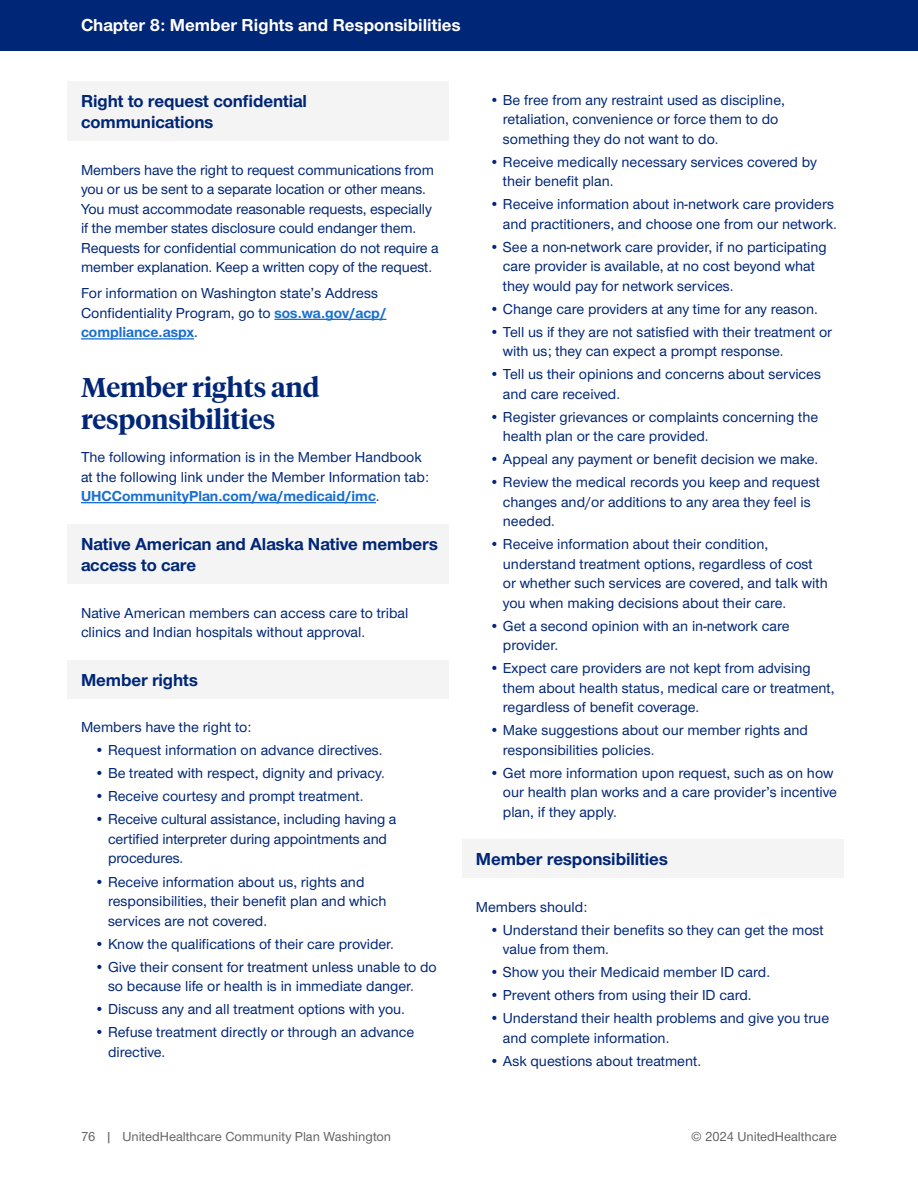
<style>
.page{position:relative;width:918px;height:1188px;background:#fff}
.page>*{position:absolute;margin:0;border:0;box-sizing:border-box;transform-origin:0 0}
.BLUE_MAIN_HEADER{font:600 27px/32.4px "UHC Serif Headline";letter-spacing:-.005em;color:#002677}
.BLUE_SUBHEAD{font:700 18px/21.6px "UHC Sans";letter-spacing:-.005em;color:#002677}
.t1{font:700 18px "UHC Sans";color:#fff}
.BODY{font:500 15px/19.5px "UHC Sans";color:#002677}
.t2{font:13.5px "UHC Sans";color:#636366}
.s1{font-weight:700;color:#196ecf}
</style>
<div class="page">
<div style="left:0;top:0;width:918px;height:51px;background:#002677"></div>
<div style="left:68px;top:81px;width:381px;height:60px;background:#f4f4f4"></div>
<hr style="left:274px;top:319px;width:112px;height:1px;background:#196ecf">
<hr style="left:81px;top:338px;width:113px;height:2px;background:#196ecf">
<hr style="left:81px;top:502px;width:295px;height:1px;background:#196ecf">
<div style="left:68px;top:524px;width:381px;height:60px;background:#f4f4f4"></div>
<div style="left:68px;top:660px;width:381px;height:39px;background:#f4f4f4"></div>
<div style="left:462px;top:840px;width:382px;height:38px;background:#f4f4f4"></div>
<p class="t1" style="left:81px;top:13px;width:381px">Chapter 8: Member Rights and Responsibilities</p>
<p class="BLUE_SUBHEAD" style="left:81px;top:89px;width:228px">Right to request confidential communications</p>
<p class="BODY" style="left:81px;top:159px;width:359px">Members have the right to request communications from you or us be sent to a separate location or other means.<br>You must accommodate reasonable requests, especially if the member states disclosure could endanger them.<br>Requests for confidential communication do not require a member explanation. Keep a written copy of the request.</p>
<p class="BODY" style="left:81px;top:283px;width:307px">For information on Washington state’s Address<br>Confidentiality Program, go to <span class="s1">sos.wa.gov/acp/ compliance.aspx</span>.</p>
<p class="BLUE_MAIN_HEADER" style="left:81px;top:370px;width:240px">Member rights and responsibilities</p>
<p class="BODY" style="left:81px;top:447px;width:350px">The following information is in the Member Handbook at the following link under the Member Information tab:<br><span class="s1">UHCCommunityPlan.com/wa/medicaid/imc</span>.</p>
<p class="BLUE_SUBHEAD" style="left:81px;top:532px;width:359px">Native American and Alaska Native members access to care</p>
<p class="BODY" style="left:81px;top:602px;width:329px">Native American members can access care to tribal clinics and Indian hospitals without approval.</p>
<p class="BLUE_SUBHEAD" style="left:81px;top:669px;width:118px">Member rights</p>
<p class="BODY" style="left:81px;top:717px;width:172px">Members have the right to:</p>
<p class="BODY" style="left:94px;top:740px;width:290px">• Request information on advance directives.</p>
<p class="BODY" style="left:94px;top:763px;width:292px">• Be treated with respect, dignity and privacy.</p>
<p class="BODY" style="left:94px;top:786px;width:270px">• Receive courtesy and prompt treatment.</p>
<p class="BODY" style="left:108px;top:809px;width:290px;text-indent:-14px">• Receive cultural assistance, including having a certified interpreter during appointments and procedures.</p>
<p class="BODY" style="left:108px;top:871px;width:280px;text-indent:-14px">• Receive information about us, rights and responsibilities, their benefit plan and which services are not covered.</p>
<p class="BODY" style="left:94px;top:933px;width:301px">• Know the qualifications of their care provider.</p>
<p class="BODY" style="left:108px;top:956px;width:330px;text-indent:-14px">• Give their consent for treatment unless unable to do so because life or health is in immediate danger.</p>
<p class="BODY" style="left:94px;top:999px;width:312px">• Discuss any and all treatment options with you.</p>
<p class="BODY" style="left:108px;top:1022px;width:308px;text-indent:-14px">• Refuse treatment directly or through an advance directive.</p>
<p class="BODY" style="left:503px;top:89px;width:283px;text-indent:-14px">• Be free from any restraint used as discipline, retaliation, convenience or force them to do something they do not want to do.</p>
<p class="BODY" style="left:503px;top:151px;width:315px;text-indent:-14px">• Receive medically necessary services covered by their benefit plan.</p>
<p class="BODY" style="left:489px;top:194px;width:349px;text-align:right">• Receive information about in-network care providers and practitioners, and choose one from our network.</p>
<p class="BODY" style="left:503px;top:236px;width:325px;text-indent:-14px">• See a non-network care provider, if no participating care provider is available, at no cost beyond what they would pay for network services.</p>
<p class="BODY" style="left:489px;top:298px;width:330px">• Change care providers at any time for any reason.</p>
<p class="BODY" style="left:503px;top:321px;width:331px;text-indent:-14px">• Tell us if they are not satisfied with their treatment or with us; they can expect a prompt response.</p>
<p class="BODY" style="left:503px;top:364px;width:320px;text-indent:-14px">• Tell us their opinions and concerns about services and care received.</p>
<p class="BODY" style="left:503px;top:406px;width:317px;text-indent:-14px">• Register grievances or complaints concerning the health plan or the care provided.</p>
<p class="BODY" style="left:489px;top:449px;width:330px">• Appeal any payment or benefit decision we make.</p>
<p class="BODY" style="left:503px;top:472px;width:319px;text-indent:-14px">• Review the medical records you keep and request changes and/or additions to any area they feel is needed.</p>
<p class="BODY" style="left:503px;top:534px;width:326px;text-indent:-14px">• Receive information about their condition, understand treatment options, regardless of cost or whether such services are covered, and talk with you when making decisions about their care.</p>
<p class="BODY" style="left:503px;top:615px;width:288px;text-indent:-14px">• Get a second opinion with an in-network care provider.</p>
<p class="BODY" style="left:503px;top:658px;width:333px;text-indent:-14px">• Expect care providers are not kept from advising them about health status, medical care or treatment, regardless of benefit coverage.</p>
<p class="BODY" style="left:503px;top:720px;width:307px;text-indent:-14px">• Make suggestions about our member rights and responsibilities policies.</p>
<p class="BODY" style="left:503px;top:762px;width:336px;text-indent:-14px">• Get more information upon request, such as on how our health plan works and a care provider’s incentive plan, if they apply.</p>
<p class="BLUE_SUBHEAD" style="left:476px;top:848px;width:194px">Member responsibilities</p>
<p class="BODY" style="left:476px;top:896px;width:113px">Members should:</p>
<p class="BODY" style="left:503px;top:919px;width:322px;text-indent:-14px">• Understand their benefits so they can get the most value from them.</p>
<p class="BODY" style="left:489px;top:962px;width:282px">• Show you their Medicaid member ID card.</p>
<p class="BODY" style="left:489px;top:985px;width:264px">• Prevent others from using their ID card.</p>
<p class="BODY" style="left:503px;top:1008px;width:328px;text-indent:-14px">• Understand their health problems and give you true and complete information.</p>
<p class="BODY" style="left:489px;top:1050px;width:213px">• Ask questions about treatment.</p>
<p class="t2" style="left:81px;top:1128px;width:312px">76 | UnitedHealthcare Community Plan Washington</p>
<p class="t2" style="left:691px;top:1128px;width:147px">© 2024 UnitedHealthcare</p>
</div>
